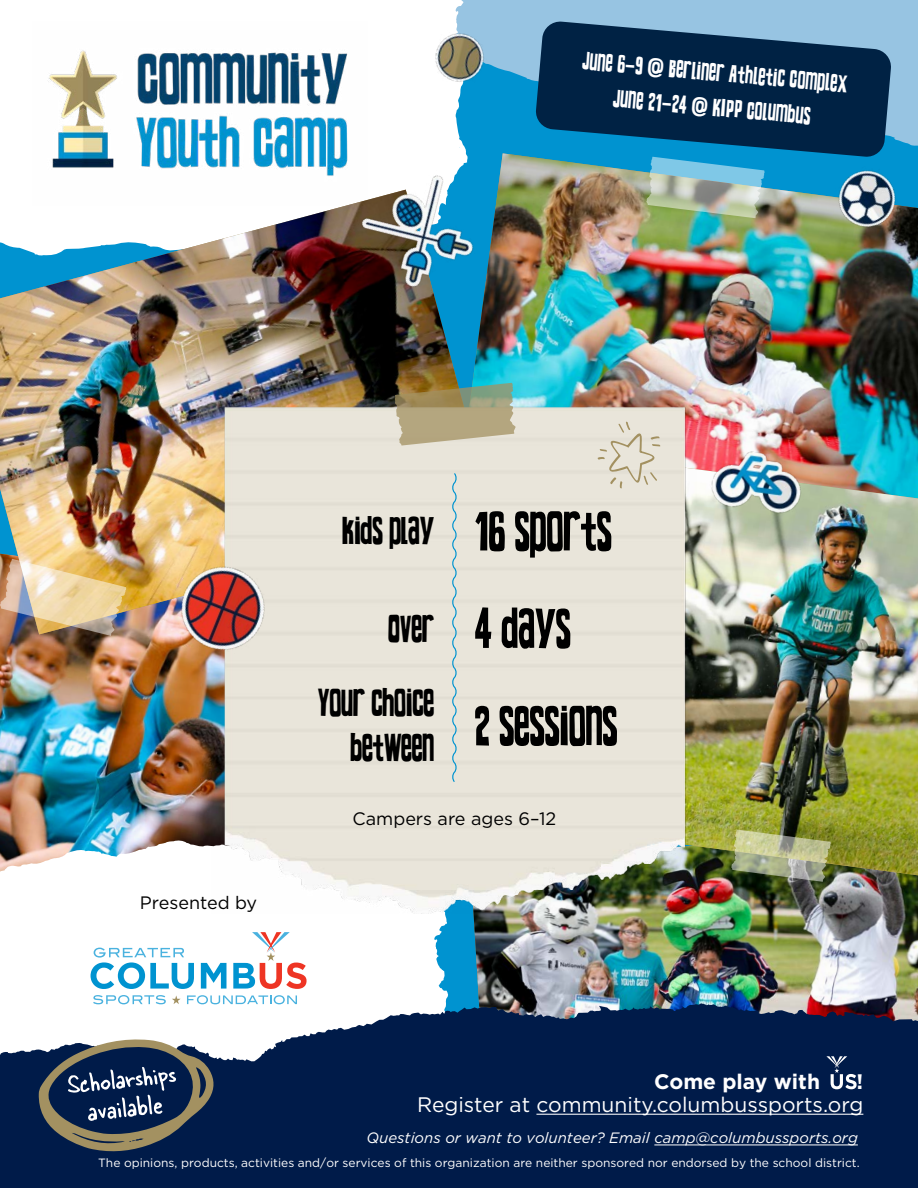
<style>
.page{position:relative;width:918px;height:1188px;background:#fff}
.page>*{position:absolute;margin:0;border:0;box-sizing:border-box;transform-origin:0 0}
.t1{font:54px "TOMO Zomba Pro";color:#000}
.t2{font:37.5px "TOMO Zomba Pro";color:#000}
.t3{font:24px/34.8px "TOMO Zomba Pro";color:#fff;text-align:center}
.t4{font:21px "Gotham";color:#fff}
.t5{font:700 21px "Gotham";color:#fff}
.t6{font:18px "Gotham";color:#000}
.t7{font:italic 15px "Gotham";color:#fff}
.t8{font:12px "Gotham";color:#fff}
.s1{font-size:54px}
.s2{font-size:37.5px}
</style>
<div class="page">
<svg style="left:470px;top:0;width:448px;height:148px;background:#73b8dd"></svg>
<svg style="left:455px;top:0;width:15px;height:153px"></svg>
<img style="left:48px;top:50px;width:300px;height:126px">
<img style="left:465px;top:153px;width:453px;height:314px">
<img style="left:470px;top:875px;width:448px;height:128px">
<img style="left:0;top:634px;width:212px;height:195px">
<img style="left:697px;top:467px;width:221px;height:408px">
<img style="left:0;top:206px;width:492px;height:428px">
<svg style="left:0;top:829px;width:460px;height:174px"></svg>
<img style="left:212px;top:402px;width:485px;height:511px">
<svg style="left:395px;top:383px;width:121px;height:63px;background:#aaa481"></svg>
<svg style="left:451px;top:472px;width:7px;height:311px;background:#bdd5d7"></svg>
<img style="left:697px;top:422px;width:121px;height:121px">
<svg style="left:0;top:1003px;width:918px;height:185px;background:#1d355d"></svg>
<svg style="left:38px;top:1038px;width:177px;height:115px;background:#445164"></svg>
<img style="left:646px;top:158px;width:119px;height:60px">
<img style="left:0;top:559px;width:126px;height:77px">
<img style="left:731px;top:829px;width:100px;height:53px">
<img style="left:343px;top:154px;width:157px;height:157px">
<img style="left:155px;top:541px;width:136px;height:136px">
<svg style="left:597px;top:421px;width:63px;height:68px;background:#e0dbcc"></svg>
<hr style="left:536px;top:1114px;width:327px;height:1px;background:#fff">
<svg style="left:826px;top:1056px;width:31px;height:33px"></svg>
<hr style="left:654px;top:1145px;width:204px;height:1px;background:#fff">
<svg style="left:535px;top:21px;width:357px;height:137px;background:#114166"></svg>
<img style="left:818px;top:149px;width:99px;height:99px">
<img style="left:435px;top:22px;width:61px;height:72px">
<svg style="left:201px;top:963px;width:25px;height:26px"></svg>
<svg style="left:91px;top:948px;width:103px;height:41px"></svg>
<svg style="left:233px;top:932px;width:74px;height:57px"></svg>
<svg style="left:172px;top:995px;width:9px;height:9px"></svg>
<svg style="left:93px;top:995px;width:73px;height:9px"></svg>
<svg style="left:187px;top:995px;width:110px;height:9px"></svg>
<h3 class="t3" style="left:584px;top:44px;width:267px;rotate:5deg">JUNE 6-9 @ BERLINER ATHLETIC COMPLEX<br>JUNE 21-24 @ KIPP COLUMBUS</h3>
<h2 class="t2" style="left:342px;top:510px;width:271px">KIDS PLAY <span class="s1">16 SPORTS</span></h2>
<h1 class="t1" style="left:388px;top:599px;width:184px"><span class="s2">OVER</span> 4 DAYS</h1>
<h2 class="t2" style="left:318px;top:682px;width:118px">YOUR CHOICE</h2>
<h1 class="t1" style="left:351px;top:696px;width:268px"><sub>BETWEEN</sub> 2 SESSIONS</h1>
<h3 class="t6" style="left:140px;top:891px;width:119px">Presented by</h3>
<h3 class="t6" style="left:353px;top:807px;width:205px">Campers are ages 6–12</h3>
<h3 class="t5" style="left:654px;top:1068px;width:168px">Come play with</h3>
<h3 class="t5" style="left:857px;top:1068px;width:8px">!</h3>
<h3 class="t4" style="left:417px;top:1091px;width:448px">Register at community.columbussports.org</h3>
<p class="t7" style="left:367px;top:1128px;width:493px">Questions or want to volunteer? Email camp@columbussports.org</p>
<p class="t8" style="left:98px;top:1155px;width:763px">The opinions, products, activities and/or services of this organization are neither sponsored nor endorsed by the school district.</p>
</div>
